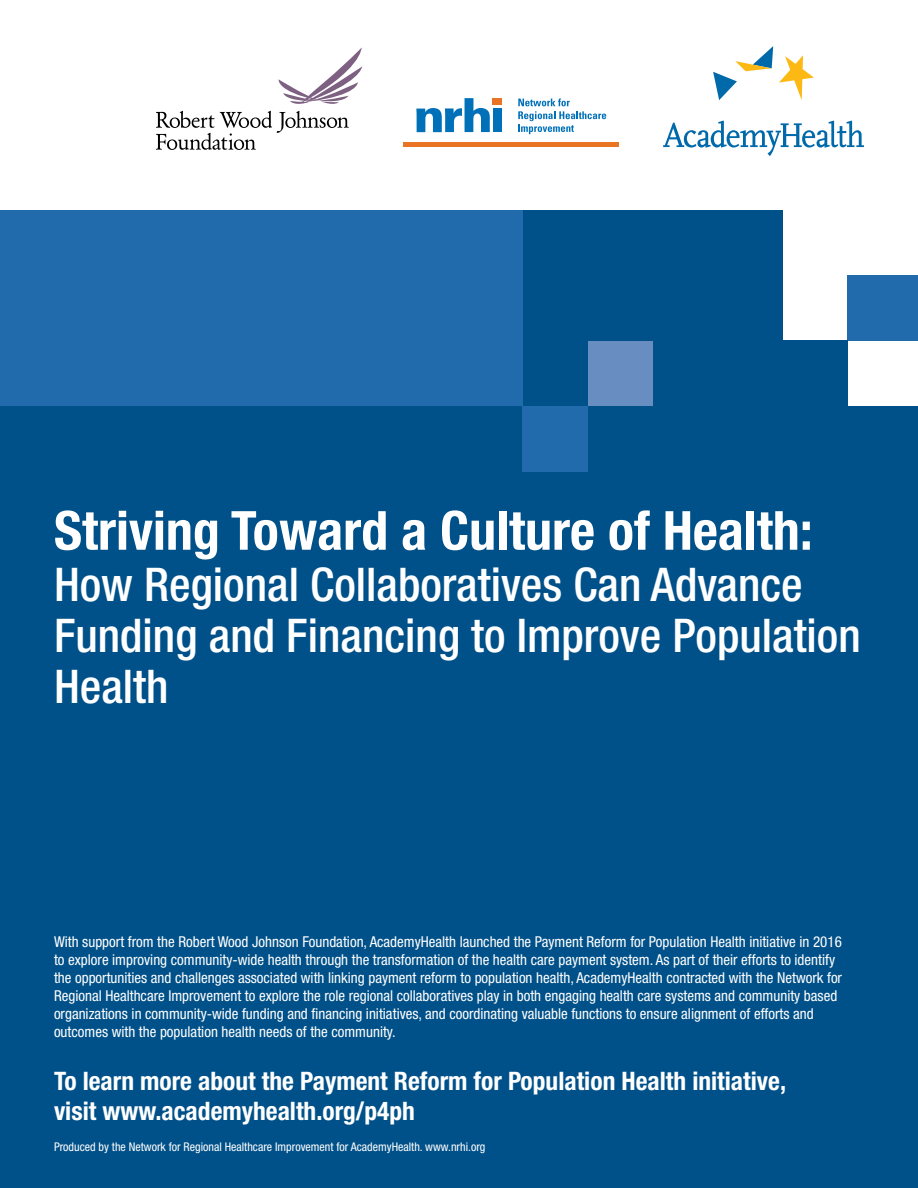
<style>
.page{position:relative;width:918px;height:1188px;background:#fff}
.page>*{position:absolute;margin:0;border:0;box-sizing:border-box;transform-origin:0 0}
.t1{font:700 condensed 54px "Helvetica Neue";color:#fff}
.t2{font:500 condensed 46.5px/51px "Helvetica Neue LT Std";color:#fff}
.t3{font:700 condensed 25.5px/29.4px "Helvetica Neue LT Std";color:#fff}
.t4{font:condensed 15px/18px "Helvetica Neue LT Std";color:#fff}
.t5{font:condensed 12px "Helvetica Neue LT Std";color:#fff}
</style>
<div class="page">
<div style="left:0;top:406px;width:918px;height:782px;background:#005189"></div>
<div style="left:848px;top:276px;width:70px;height:65px;background:#216bac"></div>
<div style="left:783px;top:341px;width:65px;height:65px;background:#005189"></div>
<div style="left:718px;top:341px;width:65px;height:65px;background:#005189"></div>
<div style="left:718px;top:276px;width:65px;height:65px;background:#005189"></div>
<div style="left:718px;top:211px;width:65px;height:65px;background:#005189"></div>
<div style="left:652px;top:341px;width:66px;height:65px;background:#005189"></div>
<div style="left:587px;top:341px;width:66px;height:65px;background:#678dc1"></div>
<div style="left:587px;top:276px;width:66px;height:65px;background:#005189"></div>
<div style="left:522px;top:406px;width:65px;height:65px;background:#216bac"></div>
<div style="left:522px;top:341px;width:65px;height:65px;background:#005189"></div>
<div style="left:522px;top:276px;width:65px;height:65px;background:#005189"></div>
<div style="left:457px;top:341px;width:65px;height:65px;background:#216bac"></div>
<div style="left:457px;top:276px;width:65px;height:65px;background:#216bac"></div>
<div style="left:392px;top:341px;width:65px;height:65px;background:#216bac"></div>
<div style="left:327px;top:341px;width:65px;height:65px;background:#216bac"></div>
<div style="left:327px;top:276px;width:65px;height:65px;background:#216bac"></div>
<div style="left:262px;top:341px;width:65px;height:65px;background:#216bac"></div>
<div style="left:66px;top:341px;width:66px;height:65px;background:#216bac"></div>
<div style="left:0;top:341px;width:67px;height:65px;background:#216bac"></div>
<div style="left:652px;top:276px;width:66px;height:65px;background:#005189"></div>
<div style="left:652px;top:211px;width:66px;height:65px;background:#005189"></div>
<div style="left:587px;top:211px;width:66px;height:65px;background:#005189"></div>
<div style="left:522px;top:211px;width:65px;height:65px;background:#005189"></div>
<div style="left:457px;top:211px;width:65px;height:65px;background:#216bac"></div>
<div style="left:392px;top:276px;width:65px;height:65px;background:#216bac"></div>
<div style="left:392px;top:211px;width:65px;height:65px;background:#216bac"></div>
<div style="left:327px;top:211px;width:65px;height:65px;background:#216bac"></div>
<div style="left:262px;top:276px;width:65px;height:65px;background:#216bac"></div>
<div style="left:262px;top:211px;width:65px;height:65px;background:#216bac"></div>
<div style="left:197px;top:341px;width:65px;height:65px;background:#216bac"></div>
<div style="left:197px;top:276px;width:65px;height:65px;background:#216bac"></div>
<div style="left:197px;top:211px;width:65px;height:65px;background:#216bac"></div>
<div style="left:132px;top:341px;width:65px;height:65px;background:#216bac"></div>
<div style="left:132px;top:276px;width:65px;height:65px;background:#216bac"></div>
<div style="left:132px;top:211px;width:65px;height:65px;background:#216bac"></div>
<div style="left:66px;top:276px;width:66px;height:65px;background:#216bac"></div>
<div style="left:66px;top:211px;width:66px;height:65px;background:#216bac"></div>
<div style="left:0;top:276px;width:67px;height:65px;background:#216bac"></div>
<div style="left:0;top:211px;width:67px;height:65px;background:#216bac"></div>
<svg style="left:156px;top:48px;width:206px;height:102px"></svg>
<svg style="left:518px;top:98px;width:88px;height:36px"></svg>
<svg style="left:416px;top:98px;width:74px;height:34px"></svg>
<div style="left:493px;top:98px;width:9px;height:7px;background:#e87424"></div>
<div style="left:493px;top:108px;width:9px;height:24px;background:#0071b9"></div>
<div style="left:403px;top:142px;width:216px;height:5px;background:#e87424"></div>
<svg style="left:713px;top:46px;width:60px;height:54px"></svg>
<svg style="left:779px;top:55px;width:35px;height:45px"></svg>
<svg style="left:663px;top:121px;width:201px;height:35px"></svg>
<h1 class="t1" style="left:54px;top:486px;width:760px">Striving Toward a Culture of Health:</h1>
<h2 class="t2" style="left:54px;top:558px;width:808px">How Regional Collaboratives Can Advance<br>Funding and Financing to Improve Population<br>Health</h2>
<p class="t4" style="left:54px;top:933px;width:790px">With support from the Robert Wood Johnson Foundation, AcademyHealth launched the Payment Reform for Population Health initiative in 2016 to explore improving community-wide health through the transformation of the health care payment system. As part of their efforts to identify the opportunities and challenges associated with linking payment reform to population health, AcademyHealth contracted with the Network for Regional Healthcare Improvement to explore the role regional collaboratives play in both engaging health care systems and community based organizations in community-wide funding and financing initiatives, and coordinating valuable functions to ensure alignment of efforts and outcomes with the population health needs of the community.</p>
<h3 class="t3" style="left:54px;top:1066px;width:734px">To learn more about the Payment Reform for Population Health initiative, visit www.academyhealth.org/p4ph</h3>
<p class="t5" style="left:54px;top:1140px;width:433px">Produced by the Network for Regional Healthcare Improvement for AcademyHealth. www.nrhi.org</p>
</div>
